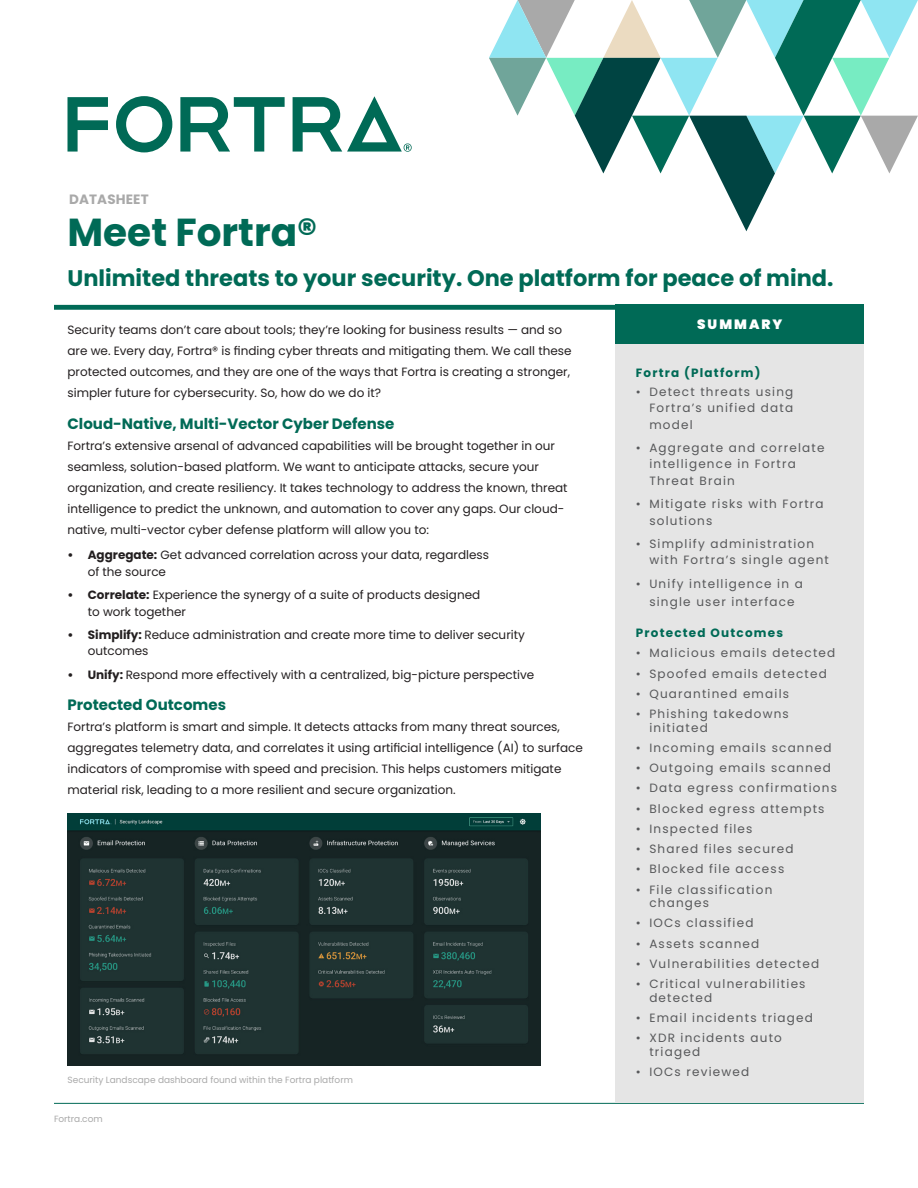
<style>
.page{position:relative;width:918px;height:1188px;background:#fff}
.page>*{position:absolute;margin:0;border:0;box-sizing:border-box;transform-origin:0 0}
.t1{font:700 39px "Poppins";color:#006a56}
.t2{font:700 22.5px "Poppins";color:#006a56}
.FTA_H2{font:700 15px "Poppins";color:#006a56}
.t3{font:700 13.5px "Poppins";letter-spacing:.01em;color:#a9a9a9}
.t4{font:900 13.5px "Poppins";letter-spacing:.15em;color:#fff}
.FTA_Body{font:12px/21px "Poppins";color:#231f20}
.t5{font:12px/16.5px "Poppins";letter-spacing:.1em;color:#57585a}
.t6{font:700 12px "Poppins";letter-spacing:.1em;color:#006a56}
.FTA_Image_Caption{font:9px "Poppins";color:#a9a9a9}
.s1{font-weight:700}
</style>
<div class="page">
<svg style="left:68px;top:97px;width:40px;height:55px"></svg>
<svg style="left:180px;top:97px;width:105px;height:55px"></svg>
<svg style="left:116px;top:96px;width:56px;height:56px"></svg>
<svg style="left:293px;top:96px;width:119px;height:56px"></svg>
<svg style="left:489px;top:0;width:429px;height:231px"></svg>
<hr style="left:54px;top:1103px;width:810px;height:1px;background:#006a56">
<div style="left:54px;top:305px;width:810px;height:5px;background:#006a56"></div>
<div style="left:616px;top:344px;width:248px;height:759px;background:#e5e5e5"></div>
<div style="left:616px;top:305px;width:248px;height:39px;background:#006a56"></div>
<img style="left:68px;top:813px;width:472px;height:252px">
<p class="t3" style="left:69px;top:191px;width:81px">DATASHEET</p>
<h1 class="t1" style="left:68px;top:210px;width:251px">Meet Fortra®</h1>
<h2 class="t2" style="left:68px;top:265px;width:768px">Unlimited threats to your security. One platform for peace of mind.</h2>
<p class="FTA_Body" style="left:68px;top:320px;width:496px">Security teams don’t care about tools; they’re looking for business results — and so</p>
<p class="FTA_Body" style="left:68px;top:341px;width:506px">are we. Every day, Fortra® is finding cyber threats and mitigating them. We call these protected outcomes, and they are one of the ways that Fortra is creating a stronger, simpler future for cybersecurity. So, how do we do it?</p>
<p class="FTA_H2" style="left:68px;top:415px;width:328px">Cloud-Native, Multi-Vector Cyber Defense</p>
<p class="FTA_Body" style="left:68px;top:435px;width:502px">Fortra’s extensive arsenal of advanced capabilities will be brought together in our seamless, solution-based platform. We want to anticipate attacks, secure your organization, and create resiliency. It takes technology to address the known, threat intelligence to predict the unknown, and automation to cover any gaps. Our cloud&shy;native, multi-vector cyber defense platform will allow you to:</p>
<p class="FTA_Body" style="left:88px;top:547px;width:403px;line-height:16.5px;text-indent:-20px"><span class="s1">• Aggregate:</span> Get advanced correlation across your data, regardless of the source</p>
<p class="FTA_Body" style="left:88px;top:587px;width:394px;line-height:16.5px;text-indent:-20px"><span class="s1">• Correlate:</span> Experience the synergy of a suite of products designed to work together</p>
<p class="FTA_Body" style="left:88px;top:626px;width:439px;line-height:16.5px;text-indent:-20px"><span class="s1">• Simplify:</span> Reduce administration and create more time to deliver security outcomes</p>
<p class="FTA_Body" style="left:68px;top:664px;width:468px"><span class="s1">• Unify:</span> Respond more effectively with a centralized, big-picture perspective</p>
<p class="FTA_H2" style="left:68px;top:696px;width:160px">Protected Outcomes</p>
<p class="FTA_Body" style="left:68px;top:716px;width:517px">Fortra’s platform is smart and simple. It detects attacks from many threat sources, aggregates telemetry data, and correlates it using artificial intelligence (AI) to surface indicators of compromise with speed and precision. This helps customers mitigate material risk, leading to a more resilient and secure organization.</p>
<p class="FTA_Image_Caption" style="left:68px;top:1075px;width:287px">Security Landscape dashboard found within the Fortra platform</p>
<p class="FTA_Image_Caption" style="left:54px;top:1114px;width:50px">Fortra.com</p>
<p class="t4" style="left:697px;top:317px;width:87px">SUMMARY</p>
<p class="t6" style="left:636px;top:366px;width:126px">Fortra (Platform)</p>
<p class="t5" style="left:649px;top:383px;width:145px;text-align:justify;text-indent:-14px">• Detect threats using Fortra’s unified data model</p>
<p class="t5" style="left:649px;top:440px;width:177px;text-indent:-14px">• Aggregate and correlate intelligence in Fortra<br>Threat Brain</p>
<p class="t5" style="left:649px;top:496px;width:176px;text-indent:-14px">• Mitigate risks with Fortra solutions</p>
<p class="t5" style="left:649px;top:536px;width:181px;text-indent:-14px">• Simplify administration with Fortra’s single agent</p>
<p class="t5" style="left:636px;top:575px;width:168px;line-height:18px;text-align:center">• Unify intelligence in a single user interface</p>
<p class="t6" style="left:636px;top:626px;width:149px">Protected Outcomes</p>
<p class="t5" style="left:636px;top:645px;width:201px">• Malicious emails detected</p>
<p class="t5" style="left:636px;top:665px;width:192px">• Spoofed emails detected</p>
<p class="t5" style="left:636px;top:685px;width:155px">• Quarantined emails</p>
<p class="t5" style="left:649px;top:707px;width:141px;line-height:13.5px;text-indent:-14px">• Phishing takedowns initiated</p>
<p class="t5" style="left:636px;top:739px;width:197px">• Incoming emails scanned</p>
<p class="t5" style="left:636px;top:760px;width:196px">• Outgoing emails scanned</p>
<p class="t5" style="left:636px;top:780px;width:203px">• Data egress confirmations</p>
<p class="t5" style="left:636px;top:800px;width:190px">• Blocked egress attempts</p>
<p class="t5" style="left:636px;top:820px;width:118px">• Inspected files</p>
<p class="t5" style="left:636px;top:841px;width:159px">• Shared files secured</p>
<p class="t5" style="left:636px;top:861px;width:150px">• Blocked file access</p>
<p class="t5" style="left:649px;top:883px;width:125px;line-height:13.5px;text-indent:-14px">• File classification changes</p>
<p class="t5" style="left:636px;top:915px;width:119px">• IOCs classified</p>
<p class="t5" style="left:636px;top:935px;width:125px">• Assets scanned</p>
<p class="t5" style="left:636px;top:955px;width:185px">• Vulnerabilities detected</p>
<p class="t5" style="left:649px;top:977px;width:158px;line-height:13.5px;text-indent:-14px">• Critical vulnerabilities detected</p>
<p class="t5" style="left:636px;top:1009px;width:179px">• Email incidents triaged</p>
<p class="t5" style="left:649px;top:1031px;width:134px;line-height:13.5px;text-indent:-14px">• XDR incidents auto triaged</p>
<p class="t5" style="left:636px;top:1063px;width:115px">• IOCs reviewed</p>
</div>
